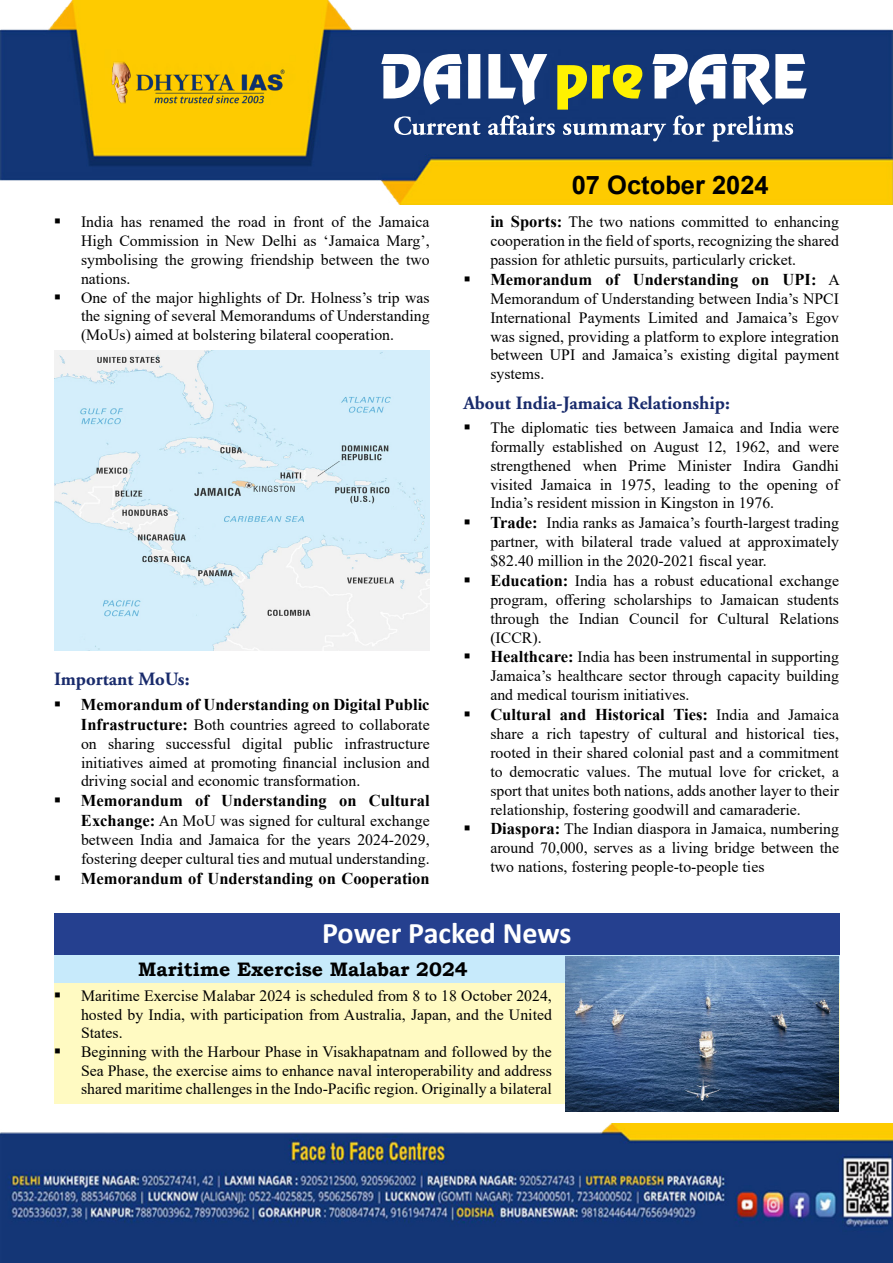
<style>
.page{position:relative;width:893px;height:1263px;background:#fff}
.page>*{position:absolute;margin:0;border:0;box-sizing:border-box;transform-origin:0 0}
.t1{font:700 30px "Calibri";letter-spacing:-.005em;color:#fff}
.t2{font:700 25.5px "Arial";color:#000}
.t3{font:700 19.5px "Bookman Old Style";color:#000}
.t4{font:700 18.75px "Adobe Garamond";color:#192b6c}
.t5{font:700 16.5px "Times New Roman";color:#000}
.t6{font:15.75px/19px "Times New Roman";color:#000}
.s1{font-weight:700;font-size:16.5px}
.s2{font-weight:400;font-size:15.75px}
</style>
<div class="page">
<img style="left:0;top:0;width:893px;height:205px">
<img style="left:0;top:1124px;width:893px;height:139px">
<img style="left:102px;top:50px;width:195px;height:75px">
<svg style="left:381px;top:54px;width:426px;height:88px"></svg>
<img style="left:54px;top:351px;width:376px;height:299px">
<div style="left:54px;top:913px;width:786px;height:44px;background:#25408f"></div>
<div style="left:54px;top:955px;width:786px;height:32px;background:#c7eafb"></div>
<div style="left:54px;top:983px;width:786px;height:121px;background:#fffac2"></div>
<img style="left:565px;top:957px;width:274px;height:154px">
<p class="t6" style="left:81px;top:212px;width:350px">India has renamed the road in front of the Jamaica High Commission in New Delhi as ‘Jamaica Marg’, symbolising the growing friendship between the two nations.<br>One of the major highlights of Dr. Holness’s trip was the signing of several Memorandums of Understanding (MoUs) aimed at bolstering bilateral cooperation.</p>
<p class="t4" style="left:54px;top:668px;width:137px">Important MoUs:</p>
<p class="t5" style="left:81px;top:693px;width:350px">Memorandum of Understanding on Digital Public</p>
<p class="t6" style="left:81px;top:714px;width:350px;text-align:justify"><span class="s1">Infrastructure:</span> Both countries agreed to collaborate on sharing successful digital public infrastructure initiatives aimed at promoting financial inclusion and driving social and economic transformation.</p>
<p class="t5" style="left:81px;top:789px;width:350px">Memorandum of Understanding on Cultural</p>
<p class="t6" style="left:81px;top:811px;width:350px;text-align:justify"><span class="s1">Exchange:</span> An MoU was signed for cultural exchange between India and Jamaica for the years 2024-2029, fostering deeper cultural ties and mutual understanding.</p>
<p class="t5" style="left:81px;top:867px;width:350px">Memorandum of Understanding on Cooperation</p>
<h2 class="t2" style="left:572px;top:167px;width:199px">07 October 2024</h2>
<p class="t6" style="left:490px;top:212px;width:350px;text-align:justify"><span class="s1">in Sports:</span> The two nations committed to enhancing cooperation in the field of sports, recognizing the shared passion for athletic pursuits, particularly cricket.</p>
<p class="t5" style="left:490px;top:268px;width:351px">Memorandum of Understanding on UPI: <span class="s2">A</span></p>
<p class="t6" style="left:490px;top:288px;width:350px;text-align:justify">Memorandum of Understanding between India’s NPCI International Payments Limited and Jamaica’s Egov was signed, providing a platform to explore integration between UPI and Jamaica’s existing digital payment systems.</p>
<p class="t4" style="left:463px;top:392px;width:268px">About India-Jamaica Relationship:</p>
<p class="t6" style="left:490px;top:418px;width:350px">The diplomatic ties between Jamaica and India were formally established on August 12, 1962, and were strengthened when Prime Minister Indira Gandhi visited Jamaica in 1975, leading to the opening of India’s resident mission in Kingston in 1976.<br><span class="s1">Trade:</span> India ranks as Jamaica’s fourth-largest trading partner, with bilateral trade valued at approximately $82.40 million in the 2020-2021 fiscal year.<br><span class="s1">Education:</span> India has a robust educational exchange program, offering scholarships to Jamaican students through the Indian Council for Cultural Relations (ICCR).<br><span class="s1">Healthcare:</span> India has been instrumental in supporting Jamaica’s healthcare sector through capacity building and medical tourism initiatives.</p>
<p class="t5" style="left:490px;top:703px;width:350px">Cultural and Historical Ties: <span class="s2">India and Jamaica</span></p>
<p class="t6" style="left:490px;top:724px;width:350px">share a rich tapestry of cultural and historical ties, rooted in their shared colonial past and a commitment to democratic values. The mutual love for cricket, a sport that unites both nations, adds another layer to their relationship, fostering goodwill and camaraderie.<br><span class="s1">Diaspora:</span> The Indian diaspora in Jamaica, numbering around 70,000, serves as a living bridge between the two nations, fostering people-to-people ties</p>
<h1 class="t1" style="left:322px;top:911px;width:251px">Power Packed News</h1>
<p class="t3" style="left:138px;top:955px;width:331px">Maritime Exercise Malabar 2024</p>
<p class="t6" style="left:81px;top:986px;width:472px;line-height:18.6px">Maritime Exercise Malabar 2024 is scheduled from 8 to 18 October 2024, hosted by India, with participation from Australia, Japan, and the United States.<br>Beginning with the Harbour Phase in Visakhapatnam and followed by the Sea Phase, the exercise aims to enhance naval interoperability and address shared maritime challenges in the Indo-Pacific region. Originally a bilateral</p>
</div>
